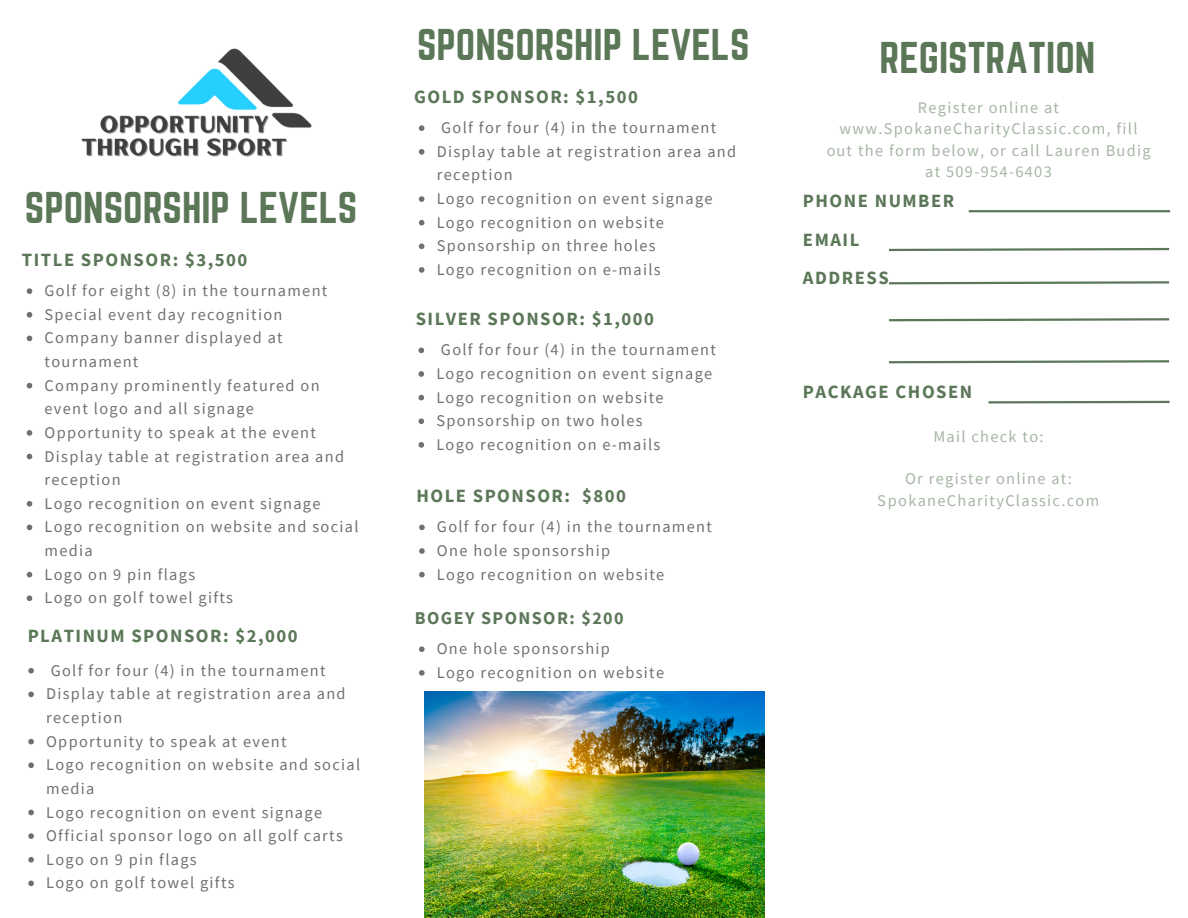
<style>
.page{position:relative;width:1188px;height:918px;background:#fff}
.page>*{position:absolute;margin:0;border:0;box-sizing:border-box;transform-origin:0 0}
.t1{font:38.85px "Norwester";color:#5b7758}
.t2{font:700 18.75px "Source Sans Pro";letter-spacing:.08em;color:#5b7758}
.t3{font:700 18px "Source Sans Pro";letter-spacing:.08em;color:#5b7758}
.t4{font:16.35px/23.5px "Source Sans Pro";letter-spacing:.08em;color:#222}
.t5{font:16.35px/21.3px "Source Sans Pro";letter-spacing:.08em;color:#5b7758;text-align:center}
</style>
<div class="page">
<img style="left:424px;top:692px;width:340px;height:226px">
<img style="left:81px;top:48px;width:231px;height:109px">
<svg style="left:419px;top:125px;width:5px;height:6px"></svg>
<svg style="left:419px;top:149px;width:5px;height:6px"></svg>
<svg style="left:419px;top:196px;width:5px;height:6px"></svg>
<svg style="left:419px;top:220px;width:5px;height:5px"></svg>
<svg style="left:419px;top:243px;width:5px;height:6px"></svg>
<svg style="left:419px;top:267px;width:5px;height:6px"></svg>
<svg style="left:418px;top:348px;width:6px;height:5px"></svg>
<svg style="left:418px;top:371px;width:6px;height:6px"></svg>
<svg style="left:418px;top:395px;width:6px;height:5px"></svg>
<svg style="left:418px;top:418px;width:6px;height:6px"></svg>
<svg style="left:418px;top:442px;width:6px;height:6px"></svg>
<svg style="left:419px;top:525px;width:6px;height:5px"></svg>
<svg style="left:419px;top:548px;width:6px;height:6px"></svg>
<svg style="left:419px;top:572px;width:6px;height:5px"></svg>
<svg style="left:27px;top:288px;width:5px;height:6px"></svg>
<svg style="left:27px;top:312px;width:5px;height:6px"></svg>
<svg style="left:27px;top:336px;width:5px;height:5px"></svg>
<svg style="left:27px;top:383px;width:5px;height:5px"></svg>
<svg style="left:27px;top:430px;width:5px;height:6px"></svg>
<svg style="left:27px;top:454px;width:5px;height:5px"></svg>
<svg style="left:27px;top:501px;width:5px;height:6px"></svg>
<svg style="left:27px;top:525px;width:5px;height:5px"></svg>
<svg style="left:27px;top:572px;width:5px;height:5px"></svg>
<svg style="left:27px;top:595px;width:5px;height:6px"></svg>
<svg style="left:28px;top:668px;width:6px;height:6px"></svg>
<svg style="left:28px;top:692px;width:6px;height:5px"></svg>
<svg style="left:28px;top:739px;width:6px;height:5px"></svg>
<svg style="left:28px;top:762px;width:6px;height:6px"></svg>
<svg style="left:28px;top:810px;width:6px;height:5px"></svg>
<svg style="left:28px;top:833px;width:6px;height:6px"></svg>
<svg style="left:28px;top:857px;width:6px;height:6px"></svg>
<svg style="left:28px;top:881px;width:6px;height:5px"></svg>
<svg style="left:419px;top:646px;width:6px;height:6px"></svg>
<svg style="left:419px;top:670px;width:6px;height:6px"></svg>
<hr style="left:969px;top:210px;width:201px;height:2px;background:#5b7758">
<svg style="left:889px;top:247px;width:281px;height:5px"></svg>
<svg style="left:889px;top:281px;width:281px;height:4px"></svg>
<svg style="left:889px;top:318px;width:281px;height:4px"></svg>
<svg style="left:889px;top:360px;width:281px;height:4px"></svg>
<svg style="left:988px;top:400px;width:182px;height:4px"></svg>
<p class="t1" style="left:25px;top:184px;width:334px">SPONSORSHIP LEVELS</p>
<p class="t2" style="left:22px;top:247px;width:227px">TITLE SPONSOR: $3,500</p>
<p class="t4" style="left:45px;top:279px;width:316px">Golf for eight (8) in the tournament<br>Special event day recognition<br>Company banner displayed at tournament<br>Company prominently featured on event logo and all signage<br>Opportunity to speak at the event<br>Display table at registration area and reception<br>Logo recognition on event signage<br>Logo recognition on website and social media<br>Logo on 9 pin flags<br>Logo on golf towel gifts</p>
<p class="t2" style="left:28px;top:624px;width:272px">PLATINUM SPONSOR: $2,000</p>
<p class="t4" style="left:46px;top:658px;width:316px">Golf for four (4) in the tournament<br>Display table at registration area and reception<br>Opportunity to speak at event<br>Logo recognition on website and social media<br>Logo recognition on event signage<br>Official sponsor logo on all golf carts<br>Logo on 9 pin flags<br>Logo on golf towel gifts</p>
<p class="t1" style="left:417px;top:21px;width:334px">SPONSORSHIP LEVELS</p>
<p class="t2" style="left:414px;top:84px;width:225px">GOLD SPONSOR: $1,500</p>
<p class="t4" style="left:437px;top:116px;width:301px">Golf for four (4) in the tournament<br>Display table at registration area and reception<br>Logo recognition on event signage<br>Logo recognition on website<br>Sponsorship on three holes<br>Logo recognition on e-mails</p>
<p class="t2" style="left:416px;top:306px;width:240px">SILVER SPONSOR: $1,000</p>
<p class="t4" style="left:436px;top:338px;width:281px">Golf for four (4) in the tournament<br>Logo recognition on event signage<br>Logo recognition on website<br>Sponsorship on two holes<br>Logo recognition on e-mails</p>
<p class="t2" style="left:416px;top:483px;width:211px">HOLE SPONSOR: $800</p>
<p class="t4" style="left:437px;top:515px;width:277px">Golf for four (4) in the tournament<br>One hole sponsorship<br>Logo recognition on website</p>
<p class="t3" style="left:415px;top:606px;width:210px">BOGEY SPONSOR: $200</p>
<p class="t4" style="left:437px;top:637px;width:229px">One hole sponsorship<br>Logo recognition on website</p>
<p class="t1" style="left:880px;top:35px;width:217px">REGISTRATION</p>
<p class="t5" style="left:826px;top:96px;width:326px">Register online at www.SpokaneCharityClassic.com, fill out the form below, or call Lauren Budig at 509-954-6403</p>
<p class="t2" style="left:803px;top:189px;width:153px">PHONE NUMBER</p>
<p class="t2" style="left:803px;top:228px;width:58px">EMAIL</p>
<p class="t2" style="left:803px;top:265px;width:87px">ADDRESS</p>
<p class="t2" style="left:803px;top:379px;width:171px">PACKAGE CHOSEN</p>
<p class="t5" style="left:933px;top:425px;width:112px">Mail check to:</p>
<p class="t5" style="left:878px;top:468px;width:223px">Or register online at:<br>SpokaneCharityClassic.com</p>
</div>
